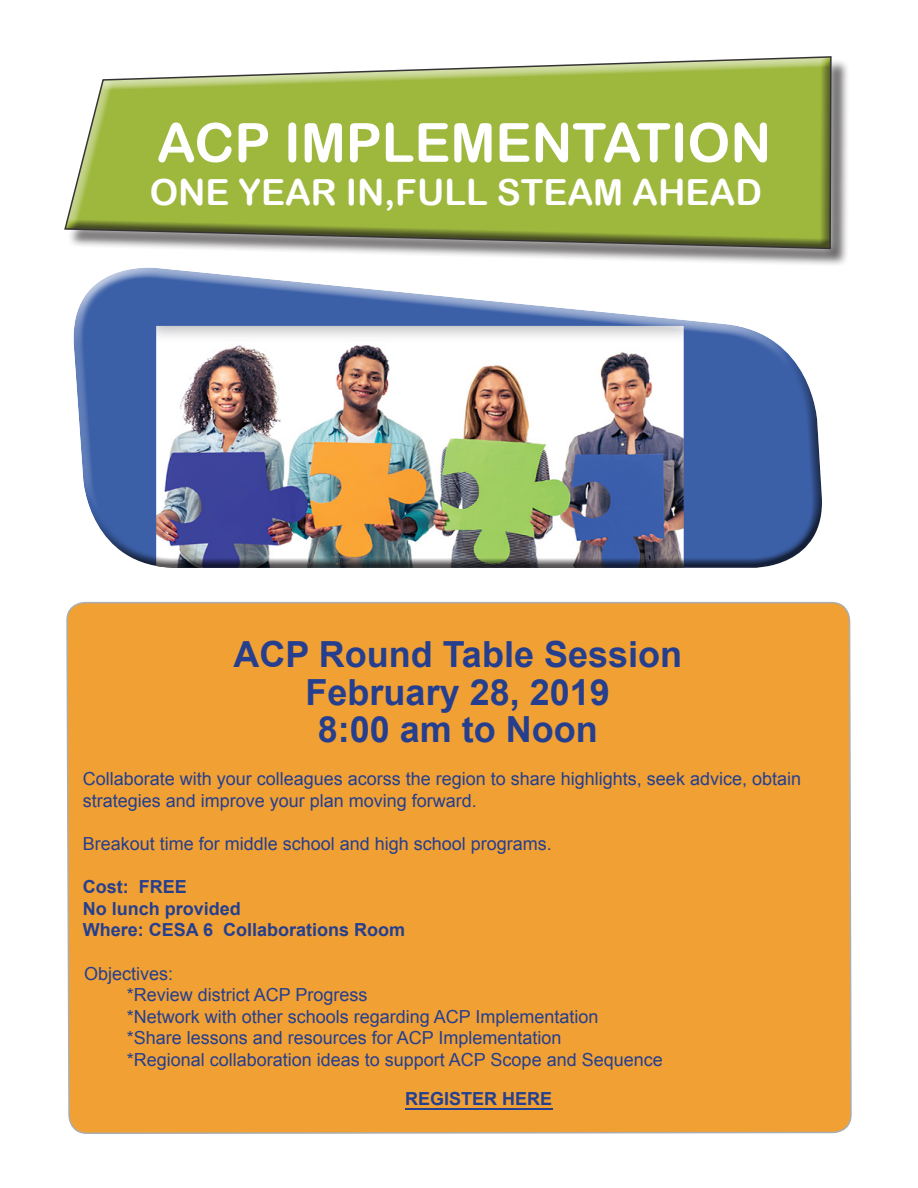
<style>
.page{position:relative;width:918px;height:1188px;background:#fff}
.page>*{position:absolute;margin:0;border:0;box-sizing:border-box;transform-origin:0 0}
.t1{font:54px "Arial Rounded MT Bold";color:#fff}
.t2{font:700 36px/37.5px "Arial";color:#253f8e;text-align:center}
.t3{font:36px "Arial Rounded MT Bold";color:#fff}
.t4{font:18px/21.6px "Arial";color:#253f8e}
.t5{font:700 18px/21.6px "Arial";color:#253f8e}
.t6{font:700 18px "Arial";color:#24408f}
</style>
<div class="page">
<div style="left:68px;top:58px;width:782px;height:209px;background:#231f20;opacity:.75"></div>
<div style="left:55px;top:47px;width:786px;height:212px;background:#fff;opacity:.75"></div>
<div style="left:62px;top:46px;width:777px;height:182px;background:#fff"></div>
<div style="left:62px;top:52px;width:777px;height:199px;background:#231f20;opacity:.75"></div>
<svg style="left:63px;top:55px;width:769px;height:195px;background:#a3b857"></svg>
<div style="left:66px;top:602px;width:786px;height:532px;background:#f1a034"></div>
<div style="left:71px;top:266px;width:737px;height:261px;background:#fff;opacity:.75"></div>
<div style="left:86px;top:353px;width:736px;height:217px;background:#231f20;opacity:.75"></div>
<hr style="left:405px;top:1108px;width:147px;height:2px;background:#24408f">
<h1 class="t1" style="left:157px;top:111px;width:616px">ACP IMPLEMENTATION</h1>
<h2 class="t3" style="left:150px;top:171px;width:614px">ONE YEAR IN,FULL STEAM AHEAD</h2>
<h2 class="t2" style="left:233px;top:637px;width:450px">ACP Round Table Session<br>February 28, 2019<br>8:00 am to Noon</h2>
<p class="t4" style="left:83px;top:768px;width:720px">Collaborate with your colleagues acorss the region to share highlights, seek advice, obtain strategies and improve your plan moving forward.</p>
<p class="t4" style="left:83px;top:833px;width:471px">Breakout time for middle school and high school programs.</p>
<p class="t5" style="left:83px;top:877px;width:324px">Cost: FREE<br>No lunch provided<br>Where: CESA 6 Collaborations Room</p>
<p class="t4" style="left:127px;top:963px;width:538px;text-indent:-43px">Objectives:<br>*Review district ACP Progress<br>*Network with other schools regarding ACP Implementation<br>*Share lessons and resources for ACP Implementation<br>*Regional collaboration ideas to support ACP Scope and Sequence</p>
<p class="t6" style="left:405px;top:1087px;width:149px">REGISTER HERE</p>
</div>
